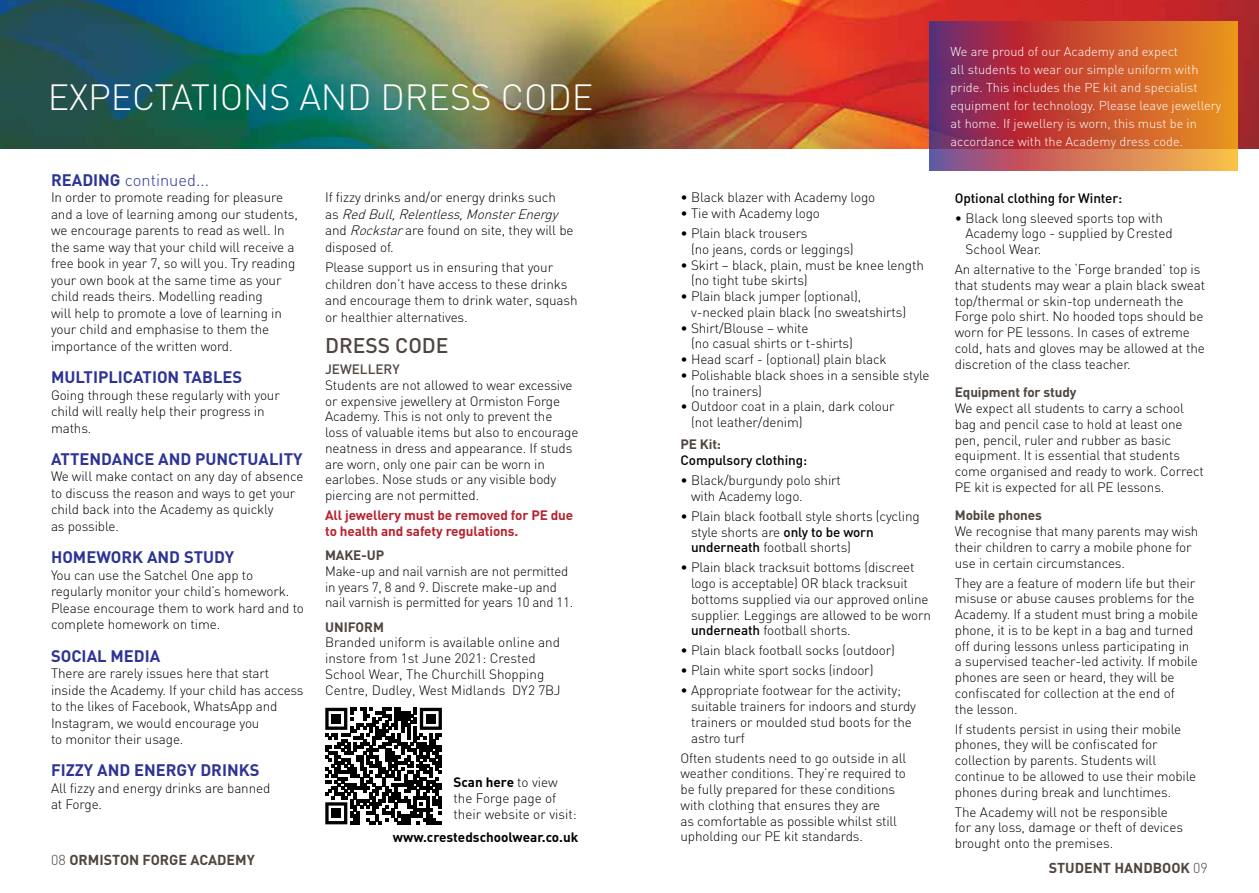
<style>
.page{position:relative;width:1259px;height:893px;background:#fff}
.page>*{position:absolute;margin:0;border:0;box-sizing:border-box;transform-origin:0 0}
.t1{font:300 36px "DIN";letter-spacing:-.005em;color:#fff}
.t2{font:500 21px "DIN";color:#4e4540}
.t3{font:700 16.5px "DIN";color:#2d3494}
.t4{font:16.5px "DIN Light Alternate";color:#2d3494}
.t5{font:700 14.25px "DIN";color:#4e4540}
.t6{font:300 13.5px/15.8px "DIN";letter-spacing:-.01em;color:#000}
.t7{font:700 13.5px/15.8px "DIN";letter-spacing:-.01em;color:#b8232f}
.t8{font:700 13.5px "DIN";letter-spacing:-.01em;color:#4e4540}
.t9{font:500 13.5px "DIN";letter-spacing:-.01em;color:#000}
.t10{font:700 13.5px "DIN";color:#000}
.t11{font:500 13.5px "DIN";color:#4e4540}
.t12{font:300 12.75px/18px "DIN";color:#fff}
.s1{font-family:"DIN";font-weight:700}
.s2{font-weight:300}
.s3{font-style:italic}
.s4{font-weight:700}
.s5{font-weight:500}
</style>
<div class="page">
<img style="left:0;top:0;width:1259px;height:149px">
<svg style="left:929px;top:21px;width:308px;height:149px;background:#bc543e"></svg>
<svg style="left:325px;top:708px;width:117px;height:116px"></svg>
<div style="left:331px;top:714px;width:10px;height:9px;background:#000"></div>
<div style="left:426px;top:714px;width:9px;height:9px;background:#000"></div>
<div style="left:331px;top:809px;width:10px;height:9px;background:#000"></div>
<h1 class="t1" style="left:48px;top:75px;width:547px">EXPECTATIONS AND DRESS CODE</h1>
<p class="t4" style="left:51px;top:170px;width:160px"><span class="s1">READING</span> continued...</p>
<p class="t6" style="left:51px;top:189px;width:248px;line-height:16.5px">In order to promote reading for pleasure and a love of learning among our students, we encourage parents to read as well. In the same way that your child will receive a free book in year 7, so will you. Try reading your own book at the same time as your child reads theirs. Modelling reading<br>will help to promote a love of learning in your child and emphasise to them the importance of the written word.</p>
<p class="t3" style="left:51px;top:366px;width:193px">MULTIPLICATION TABLES</p>
<p class="t6" style="left:51px;top:386px;width:230px;line-height:16.5px">Going through these regularly with your child will really help their progress in maths.</p>
<p class="t3" style="left:51px;top:448px;width:253px">ATTENDANCE AND PUNCTUALITY</p>
<p class="t6" style="left:51px;top:468px;width:254px;line-height:16.5px">We will make contact on any day of absence to discuss the reason and ways to get your child back into the Academy as quickly<br>as possible.</p>
<p class="t3" style="left:51px;top:546px;width:185px">HOMEWORK AND STUDY</p>
<p class="t6" style="left:51px;top:566px;width:254px;line-height:16.5px">You can use the Satchel One app to regularly monitor your child’s homework.<br>Please encourage them to work hard and to complete homework on time.</p>
<p class="t3" style="left:51px;top:645px;width:111px">SOCIAL MEDIA</p>
<p class="t6" style="left:51px;top:665px;width:254px;line-height:16.5px">There are rarely issues here that start inside the Academy. If your child has access to the likes of Facebook, WhatsApp and Instagram, we would encourage you<br>to monitor their usage.</p>
<p class="t3" style="left:51px;top:759px;width:210px">FIZZY AND ENERGY DRINKS</p>
<p class="t6" style="left:51px;top:779px;width:221px;line-height:16.5px">All fizzy and energy drinks are banned at Forge.</p>
<p class="t5" style="left:51px;top:850px;width:205px"><span class="s2">08</span> ORMISTON FORGE ACADEMY</p>
<p class="t6" style="left:325px;top:189px;width:250px;line-height:16.5px">If fizzy drinks and/or energy drinks such<br>a s <span class="s3">RedBull,Relentless,MonsterEnergy </span>and <span class="s3">Rockstar</span>are found on site, they will be disposed of.</p>
<p class="t6" style="left:325px;top:259px;width:254px;line-height:16.5px">Please support us in ensuring that your children don’t have access to these drinks and encourage them to drink water, squash or healthier alternatives.</p>
<h2 class="t2" style="left:325px;top:332px;width:125px">DRESS CODE</h2>
<p class="t11" style="left:325px;top:360px;width:76px">JEWELLERY</p>
<p class="t6" style="left:325px;top:377px;width:255px">Students are not allowed to wear excessive or expensive jewellery at Ormiston Forge Academy. This is not only to prevent the loss of valuable items but also to encourage neatness in dress and appearance. If studs are worn, only one pair can be worn in earlobes. Nose studs or any visible body piercing are not permitted.</p>
<p class="t7" style="left:325px;top:507px;width:249px">All jewellery must be removed for PE due to health and safety regulations.</p>
<p class="t8" style="left:325px;top:546px;width:61px">MAKE-UP</p>
<p class="t6" style="left:325px;top:563px;width:250px">Make-up and nail varnish are not permitted in years 7, 8 and 9. Discrete make-up and nail varnish is permitted for years 10 and 11.</p>
<p class="t8" style="left:325px;top:618px;width:60px">UNIFORM</p>
<p class="t6" style="left:325px;top:634px;width:237px">Branded uniform is available online and instore from 1st June 2021: Crested School Wear, The Churchill Shopping Centre, Dudley, West Midlands DY2 7BJ</p>
<p class="t6" style="left:453px;top:774px;width:125px"><span class="s4">Scan here</span> to view the Forge page of their website or visit:</p>
<p class="t10" style="left:393px;top:828px;width:187px">www.crestedschoolwear.co.uk</p>
<p class="t6" style="left:680px;top:189px;width:196px">• Black blazer with Academy logo</p>
<p class="t6" style="left:680px;top:205px;width:141px">• Tie with Academy logo</p>
<p class="t6" style="left:691px;top:225px;width:164px;text-indent:-11px">• Plain black trousers<br>(no jeans, cords or leggings)</p>
<p class="t6" style="left:691px;top:257px;width:234px;text-indent:-11px">• Skirt – black, plain, must be knee length (no tight tube skirts)</p>
<p class="t6" style="left:691px;top:288px;width:217px;text-indent:-11px">• Plain black jumper (optional), v-necked plain black (no sweatshirts)</p>
<p class="t6" style="left:691px;top:320px;width:163px;text-indent:-11px">• Shirt/Blouse – white<br>(no casual shirts or t-shirts)</p>
<p class="t6" style="left:680px;top:351px;width:208px">• Head scarf - (optional) plain black</p>
<p class="t6" style="left:691px;top:367px;width:240px;text-indent:-11px">• Polishable black shoes in a sensible style (no trainers)</p>
<p class="t6" style="left:691px;top:398px;width:205px;text-indent:-11px">• Outdoor coat in a plain, dark colour (not leather/denim)</p>
<p class="t8" style="left:680px;top:436px;width:42px">PE Kit:</p>
<p class="t9" style="left:680px;top:452px;width:128px">Compulsory clothing:</p>
<p class="t6" style="left:691px;top:472px;width:151px;text-indent:-11px">• Black/burgundy polo shirt with Academy logo.</p>
<p class="t6" style="left:691px;top:508px;width:230px;text-indent:-11px">• Plain black football style shorts (cycling style shorts are <span class="s5">only to be worn underneath</span> football shorts)</p>
<p class="t6" style="left:691px;top:559px;width:242px;text-indent:-11px">• Plain black tracksuit bottoms (discreet logo is acceptable) OR black tracksuit bottoms supplied via our approved online supplier. Leggings are allowed to be worn <span class="s5">underneath</span> football shorts.</p>
<p class="t6" style="left:680px;top:642px;width:216px">• Plain black football socks (outdoor)</p>
<p class="t6" style="left:680px;top:662px;width:194px">• Plain white sport socks (indoor)</p>
<p class="t6" style="left:691px;top:683px;width:226px;text-indent:-11px">• Appropriate footwear for the activity; suitable trainers for indoors and sturdy trainers or moulded stud boots for the astro turf</p>
<p class="t6" style="left:680px;top:750px;width:227px">Often students need to go outside in all weather conditions. They’re required to be fully prepared for these conditions with clothing that ensures they are<br>as comfortable as possible whilst still upholding our PE kit standards.</p>
<p class="t12" style="left:950px;top:42px;width:272px">We are proud of our Academy and expect<br>all students to wear our simple uniform with pride. This includes the PE kit and specialist equipment for technology. Please leave jewellery at home. If jewellery is worn, this must be in accordance with the Academy dress code.</p>
<p class="t9" style="left:955px;top:189px;width:169px">Optional clothing for Winter:</p>
<p class="t6" style="left:965px;top:210px;width:209px;text-indent:-11px">• Black long sleeved sports top with<br>Academy logo - supplied by Crested<br>School Wear.</p>
<p class="t6" style="left:955px;top:261px;width:252px">An alternative to the ‘Forge branded’ top is that students may wear a plain black sweat top/thermal or skin-top underneath the Forge polo shirt. No hooded tops should be worn for PE lessons. In cases of extreme cold, hats and gloves may be allowed at the discretion of the class teacher.</p>
<p class="t8" style="left:955px;top:384px;width:123px">Equipment for study</p>
<p class="t6" style="left:955px;top:400px;width:250px">We expect all students to carry a school bag and pencil case to hold at least one pen, pencil, ruler and rubber as basic equipment. It is essential that students come organised and ready to work. Correct PE kit is expected for all PE lessons.</p>
<p class="t8" style="left:955px;top:507px;width:88px">Mobile phones</p>
<p class="t6" style="left:955px;top:523px;width:245px">We recognise that many parents may wish their children to carry a mobile phone for use in certain circumstances.</p>
<p class="t6" style="left:955px;top:575px;width:245px">They are a feature of modern life but their misuse or abuse causes problems for the Academy. If a student must bring a mobile phone, it is to be kept in a bag and turned off during lessons unless participating in a supervised teacher-led activity. If mobile phones are seen or heard, they will be confiscated for collection at the end of<br>the lesson.</p>
<p class="t6" style="left:955px;top:721px;width:243px">If students persist in using their mobile phones, they will be confiscated for collection by parents. Students will continue to be allowed to use their mobile phones during break and lunchtimes.</p>
<p class="t6" style="left:955px;top:804px;width:230px">The Academy will not be responsible for any loss, damage or theft of devices brought onto the premises.</p>
<p class="t5" style="left:1048px;top:859px;width:161px">STUDENT HANDBOOK <span class="s2">09</span></p>
</div>
